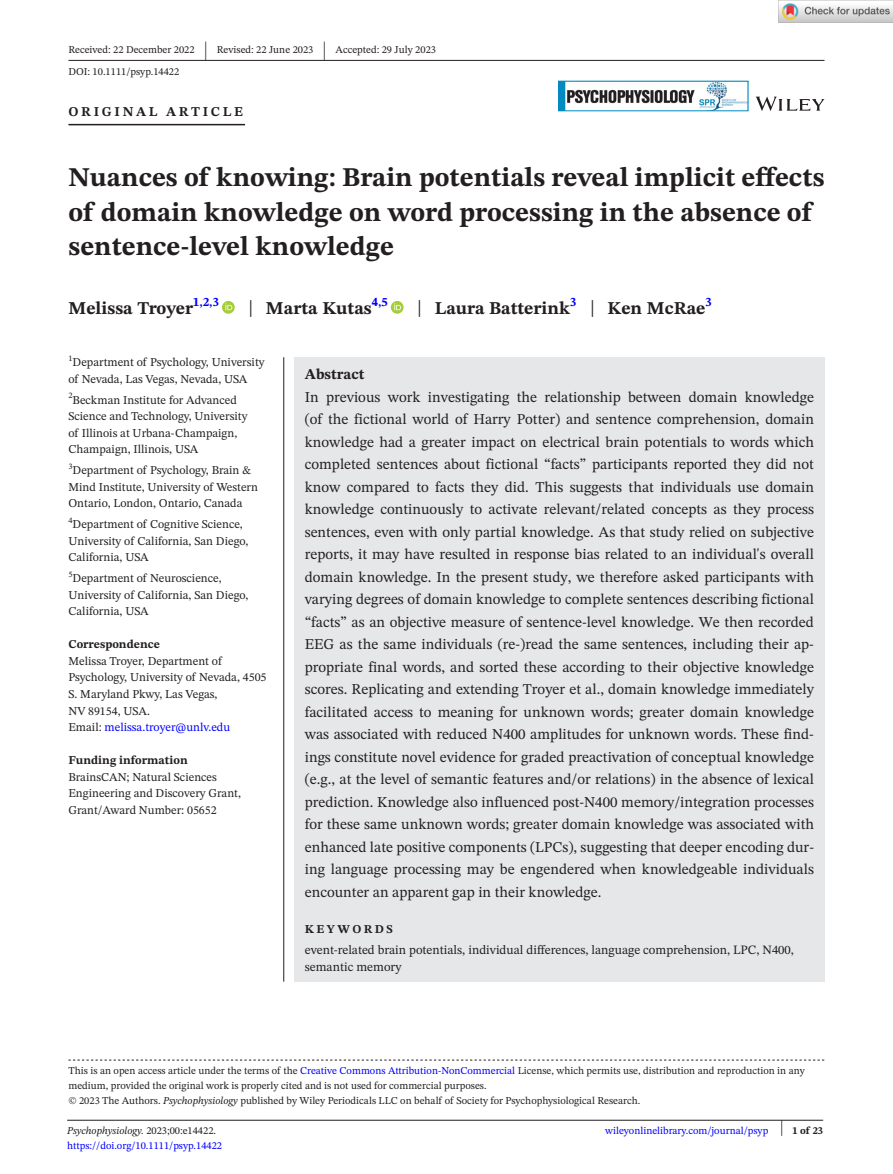
<style>
.page{position:relative;width:893px;height:1174px;background:#fff}
.page>*{position:absolute;margin:0;border:0;box-sizing:border-box;transform-origin:0 0}
.t1{font:700 27px/34.5px "STIX Two Text";color:#231f20}
.t2{font:25.65px "STIX Two Text";color:#231f20;scale:.49 1}
.t3{font:700 18px "STIX Two Text";color:#231f20}
.t4{font:15px/22.5px "STIX Two Text";color:#231f20;text-align:justify}
.t5{font:700 15px "STIX Two Text";color:#231f20}
.t6{font:700 13.5px "STIX Two Text";letter-spacing:.2em;color:#231f20}
.t7{font:12.75px/17.2px "STIX Two Text";color:#231f20}
.t8{font:12px/16.5px "STIX Two Text";color:#231f20}
.t9{font:700 12px "STIX Two Text";color:#231f20}
.t10{font:700 12px "STIX Two Text";letter-spacing:.2em;color:#231f20}
.t11{font:10.5px/15px "STIX Two Text";color:#231f20}
.t12{font:10.5px "STIX Two Text";color:#00f}
.t13{font:italic 10.5px "STIX Two Text";color:#231f20}
.t14{font:700 10.5px "STIX Two Text";color:#231f20}
.s1{font-weight:400;font-size:23.4px}
.s2{color:#00f}
.s3{font-style:italic}
.s4{font-style:normal}
.s5{font-weight:400;font-size:22.2px}
</style>
<div class="page">
<hr style="left:67px;top:1119px;width:756px;height:1px;background:#231f20">
<svg style="left:756px;top:97px;width:68px;height:14px"></svg>
<img style="left:560px;top:83px;width:186px;height:26px">
<div style="left:558px;top:81px;width:190px;height:30px;border:1px solid #028bc1"></div>
<hr style="left:68px;top:60px;width:756px;height:1px;background:#231f20">
<hr style="left:68px;top:124px;width:177px;height:1px;background:#231f20">
<svg style="left:222px;top:301px;width:13px;height:13px"></svg>
<svg style="left:225px;top:303px;width:7px;height:7px"></svg>
<svg style="left:391px;top:301px;width:13px;height:13px"></svg>
<svg style="left:394px;top:303px;width:7px;height:7px"></svg>
<svg style="left:68px;top:1059px;width:756px;height:1px"></svg>
<div style="left:294px;top:357px;width:530px;height:624px;background:#e6e7e9"></div>
<hr style="left:283px;top:357px;width:1px;height:624px;background:#231f20">
<img style="left:779px;top:0;width:114px;height:23px">
<p class="t11" style="left:68px;top:42px;width:128px">Received: 22 December 2022</p>
<h2 class="t2" style="left:204px;top:32px;width:8px">|</h2>
<p class="t11" style="left:217px;top:42px;width:98px">Revised: 22 June 2023</p>
<h2 class="t2" style="left:323px;top:32px;width:8px">|</h2>
<p class="t11" style="left:336px;top:42px;width:102px">Accepted: 29 July 2023</p>
<p class="t11" style="left:68px;top:64px;width:112px">DOI: 10.1111/psyp.14422</p>
<p class="t6" style="left:68px;top:101px;width:176px">ORIGINAL ARTICLE</p>
<h1 class="t1" style="left:68px;top:161px;width:758px">Nuances of knowing: Brain potentials reveal implicit effects of domain knowledge on word processing in the absence of sentence-level knowledge</h1>
<p class="t3" style="left:68px;top:295px;width:152px">Melissa Troyer<sup>1,2,3</sup></p>
<p class="t3" style="left:248px;top:295px;width:141px"><span class="s1">|</span> Marta Kutas<sup>4,5</sup></p>
<p class="t3" style="left:417px;top:295px;width:296px"><span class="s1">|</span> Laura Batterink<sup>3</sup> <span class="s1">|</span> Ken McRae<sup>3</sup></p>
<p class="t8" style="left:68px;top:354px;width:198px"><sup>1</sup>Department of Psychology, University of Nevada, Las Vegas, Nevada, USA</p>
<p class="t8" style="left:68px;top:391px;width:181px"><sup>2</sup>Beckman Institute for Advanced<br>Science and Technology, University of Illinois at Urbana-Champaign,<br>Champaign, Illinois, USA</p>
<p class="t8" style="left:68px;top:462px;width:191px"><sup>3</sup>Department of Psychology, Brain &amp;<br>Mind Institute, University of Western<br>Ontario, London, Ontario, Canada</p>
<p class="t8" style="left:68px;top:516px;width:181px"><sup>4</sup>Department of Cognitive Science,<br>University of California, San Diego,<br>California, USA</p>
<p class="t8" style="left:68px;top:570px;width:181px"><sup>5</sup>Department of Neuroscience,<br>University of California, San Diego,<br>California, USA</p>
<p class="t9" style="left:68px;top:636px;width:93px">Correspondence</p>
<p class="t8" style="left:68px;top:652px;width:200px">Melissa Troyer, Department of<br>Psychology, University of Nevada, 4505<br>S. Maryland Pkwy, Las Vegas,<br>NV 89154, USA.<br>Email: <span class="s2">melissa.troyer@unlv.edu</span></p>
<p class="t9" style="left:68px;top:751px;width:121px">Funding information</p>
<p class="t8" style="left:68px;top:768px;width:174px">BrainsCAN; Natural Sciences<br>Engineering and Discovery Grant,<br>Grant/Award Number: 05652</p>
<p class="t5" style="left:305px;top:363px;width:61px">Abstract</p>
<p class="t4" style="left:305px;top:385px;width:511px">In previous work investigating the relationship between domain knowledge (of the fictional world of Harry Potter) and sentence comprehension, domain knowledge had a greater impact on electrical brain potentials to words which completed sentences about fictional “facts” participants reported they did not know compared to facts they did. This suggests that individuals use domain knowledge continuously to activate relevant/related concepts as they process sentences, even with only partial knowledge. As that study relied on subjective reports, it may have resulted in response bias related to an individual's overall domain knowledge. In the present study, we therefore asked participants with varying degrees of domain knowledge to complete sentences describing fictional “facts” as an objective measure of sentence-level knowledge. We then recorded EEG as the same individuals (re-)read the same sentences, including their ap&shy;propriate final words, and sorted these according to their objective knowledge scores. Replicating and extending Troyer et al., domain knowledge immediately facilitated access to meaning for unknown words; greater domain knowledge was associated with reduced N400 amplitudes for unknown words. These find&shy;ings constitute novel evidence for graded preactivation of conceptual knowledge (e.g., at the level of semantic features and/or relations) in the absence of lexical prediction. Knowledge also influenced post-N400 memory/integration processes for these same unknown words; greater domain knowledge was associated with enhanced late positive components (LPCs), suggesting that deeper encoding dur&shy;ing language processing may be engendered when knowledgeable individuals encounter an apparent gap in their knowledge.</p>
<p class="t10" style="left:305px;top:920px;width:90px">KEYWORDS</p>
<p class="t7" style="left:305px;top:941px;width:491px">event-related brain potentials, individual differences, language comprehension, LPC, N400, semantic memory</p>
<p class="t11" style="left:68px;top:1063px;width:738px">This is an open access article under the terms of the <span class="s2">Creative Commons Attribution-NonCommercial</span> License, which permits use, distribution and reproduction in any medium, provided the original work is properly cited and is not used for commercial purposes.<br>© 2023 The Authors. <span class="s3">Psychophysiology</span> published by Wiley Periodicals LLC on behalf of Society for Psychophysiological Research.</p>
<p class="t13" style="left:67px;top:1123px;width:150px">Psychophysiology. <span class="s4">2023;00:e14422.</span></p>
<p class="t14" style="left:780px;top:1123px;width:45px"><span class="s5">|</span> 1 of 23</p>
<p class="t12" style="left:67px;top:1138px;width:156px">https://doi.org/10.1111/psyp.14422</p>
<p class="t12" style="left:605px;top:1123px;width:165px">wileyonlinelibrary.com/journal/psyp</p>
</div>
